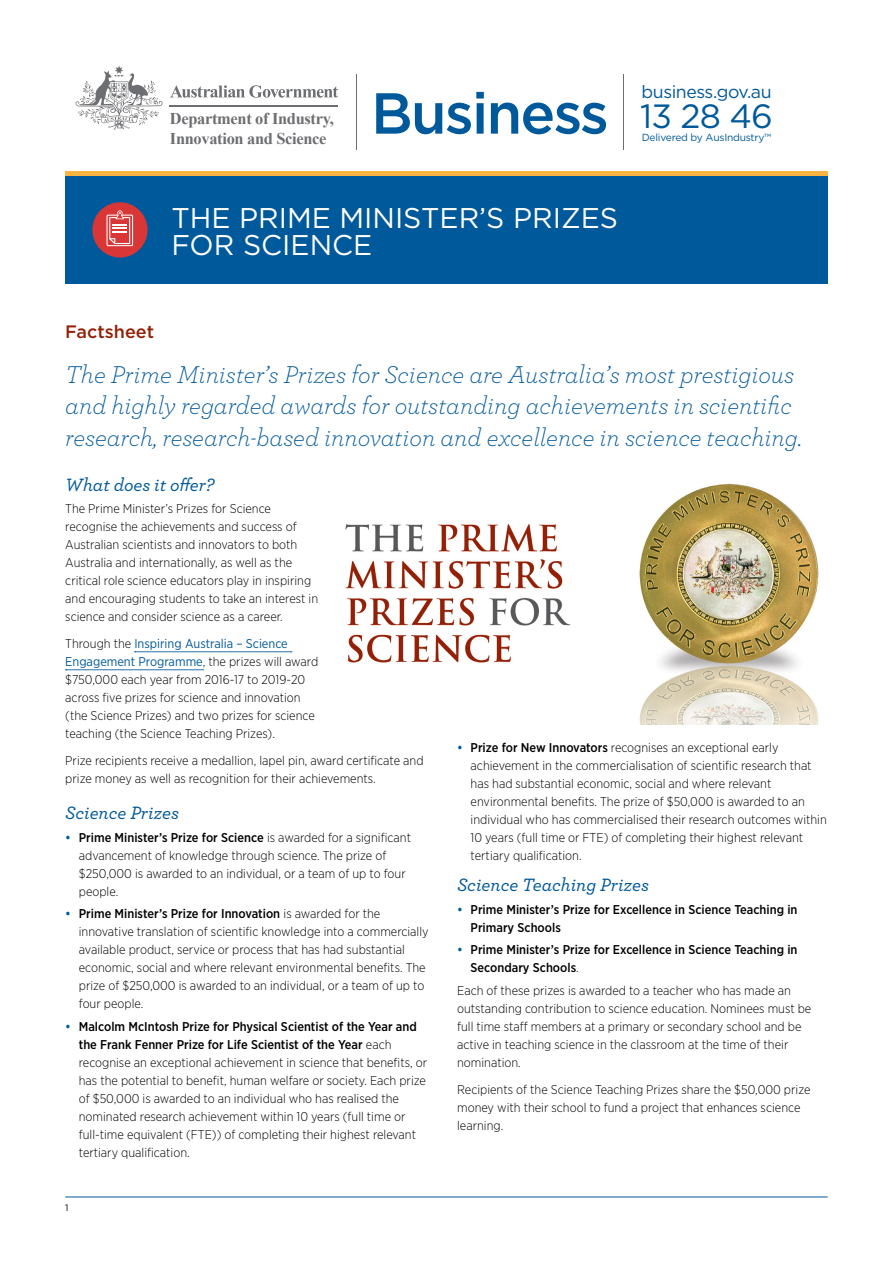
<style>
.page{position:relative;width:893px;height:1263px;background:#fff}
.page>*{position:absolute;margin:0;border:0;box-sizing:border-box;transform-origin:0 0}
.t1{font:500 57.75px "Gotham";letter-spacing:-.03em;color:#00599a}
.t2{font:33.6px "Gotham";color:#00599a}
.business_h1_-_revers{font:28.5px/27px "Gotham";color:#fff}
.business_p_-_intro_i{font:italic 300 25.5px/31.5px "Archer";color:#00599a}
.business_h3{font:italic 500 18.75px "Archer";color:#00599a}
.business_h2{font:500 18px "Gotham";color:#932108}
.t3{font:17.7px "Gotham";letter-spacing:-.025em;color:#00599a}
.t4{font:700 16.35px/19.6px "Times New Roman";letter-spacing:-.02em;color:#6d6e71}
.business_p{font:300 12.75px/18px "Gotham Narrow";color:#000}
.t5{font:500 12.75px/18px "Gotham Narrow";color:#000}
.t6{font:10.35px "Gotham";letter-spacing:-.025em;color:#00599a}
.t7{font:9.3px "Gotham";color:#000}
.s1{font-weight:400;color:#00599a}
.s2{font-weight:500;color:#00599a}
.s3{font-weight:500}
.s4{color:#00599a}
.s5{font-weight:300}
</style>
<div class="page">
<hr style="left:65px;top:1197px;width:763px;height:1px;background:#00599a">
<div style="left:65px;top:176px;width:763px;height:108px;background:#00599a"></div>
<div style="left:92px;top:202px;width:56px;height:56px;background:#d83637;border-radius:50%"></div>
<svg style="left:107px;top:210px;width:26px;height:36px"></svg>
<svg style="left:135px;top:651px;width:157px;height:1px"></svg>
<svg style="left:65px;top:669px;width:139px;height:1px"></svg>
<div style="left:65px;top:171px;width:763px;height:5px;background:#f9b341"></div>
<img style="left:345px;top:483px;width:474px;height:242px">
<svg style="left:170px;top:85px;width:168px;height:13px"></svg>
<svg style="left:76px;top:66px;width:87px;height:64px"></svg>
<hr style="left:170px;top:105px;width:168px;height:1px;background:#6d6e71">
<hr style="left:356px;top:75px;width:1px;height:75px;background:#6d6e71">
<hr style="left:623px;top:75px;width:1px;height:75px;background:#6d6e71">
<p class="t4" style="left:170px;top:108px;width:165px">Department of Industry,<br>Innovation and Science</p>
<p class="t1" style="left:371px;top:75px;width:239px">Business</p>
<p class="t3" style="left:641px;top:80px;width:132px">business.gov.au</p>
<p class="t2" style="left:640px;top:94px;width:134px">13 28 46</p>
<p class="t6" style="left:642px;top:131px;width:131px">Delivered by AusIndustry™</p>
<h1 class="business_h1_-_revers" style="left:171px;top:204px;width:448px">THE PRIME MINISTER’S PRIZES<br>FOR SCIENCE</h1>
<h2 class="business_h2" style="left:65px;top:319px;width:90px">Factsheet</h2>
<p class="business_p_-_intro_i" style="left:65px;top:357px;width:738px">The Prime Minister’s Prizes for Science are Australia’s most prestigious and highly regarded awards for outstanding achievements in scientific research, research-based innovation and excellence in science teaching.</p>
<h3 class="business_h3" style="left:65px;top:470px;width:151px">What does it offer?</h3>
<p class="business_p" style="left:65px;top:499px;width:254px">The Prime Minister’s Prizes for Science recognise the achievements and success of Australian scientists and innovators to both Australia and internationally, as well as the critical role science educators play in inspiring and encouraging students to take an interest in science and consider science as a career.</p>
<p class="business_p" style="left:65px;top:634px;width:254px">Through the <span class="s1">Inspiring Australia – Science Engagement Programme</span>, the prizes will award $750,000 each year from 2016-17 to 2019-20 across five prizes for science and innovation (the Science Prizes) and two prizes for science teaching (the Science Teaching Prizes).</p>
<p class="business_p" style="left:65px;top:751px;width:360px">Prize recipients receive a medallion, lapel pin, award certificate and prize money as well as recognition for their achievements.</p>
<h3 class="business_h3" style="left:65px;top:799px;width:115px">Science Prizes</h3>
<p class="business_p" style="left:79px;top:828px;width:334px;text-indent:-14px"><span class="s2">•</span> <span class="s3">Prime Minister’s Prize for Science</span> is awarded for a significant advancement of knowledge through science. The prize of $250,000 is awarded to an individual, or a team of up to four people.</p>
<p class="business_p" style="left:79px;top:904px;width:351px;text-indent:-14px"><span class="s2">•</span> <span class="s3">Prime Minister’s Prize for Innovation</span> is awarded for the innovative translation of scientific knowledge into a commercially available product, service or process that has had substantial economic, social and where relevant environmental benefits. The prize of $250,000 is awarded to an individual, or a team of up to four people.</p>
<p class="business_p" style="left:79px;top:1017px;width:350px;text-indent:-14px"><span class="s2">•</span> <span class="s3">Malcolm McIntosh Prize for Physical Scientist of the Year and the Frank Fenner Prize for Life Scientist of the Year</span> each recognise an exceptional achievement in science that benefits, or has the potential to benefit, human welfare or society. Each prize of $50,000 is awarded to an individual who has realised the nominated research achievement within 10 years (full time or full-time equivalent (FTE)) of completing their highest relevant tertiary qualification.</p>
<p class="business_p" style="left:471px;top:738px;width:358px;text-indent:-14px"><span class="s2">•</span> <span class="s3">Prize for New Innovators</span> recognises an exceptional early achievement in the commercialisation of scientific research that has had substantial economic, social and where relevant environmental benefits. The prize of $50,000 is awarded to an individual who has commercialised their research outcomes within 10 years (full time or FTE) of completing their highest relevant tertiary qualification.</p>
<h3 class="business_h3" style="left:457px;top:871px;width:193px">Science Teaching Prizes</h3>
<p class="t5" style="left:471px;top:900px;width:328px;text-indent:-14px"><span class="s4">•</span> Prime Minister’s Prize for Excellence in Science Teaching in<br>Primary Schools</p>
<p class="t5" style="left:471px;top:940px;width:328px;text-indent:-14px"><span class="s4">•</span> Prime Minister’s Prize for Excellence in Science Teaching in<br>Secondary Schools<span class="s5">.</span></p>
<p class="business_p" style="left:457px;top:981px;width:356px">Each of these prizes is awarded to a teacher who has made an outstanding contribution to science education. Nominees must be full time staff members at a primary or secondary school and be active in teaching science in the classroom at the time of their nomination.</p>
<p class="business_p" style="left:457px;top:1080px;width:355px">Recipients of the Science Teaching Prizes share the $50,000 prize money with their school to fund a project that enhances science learning.</p>
<p class="t7" style="left:65px;top:1202px;width:5px">1</p>
</div>
